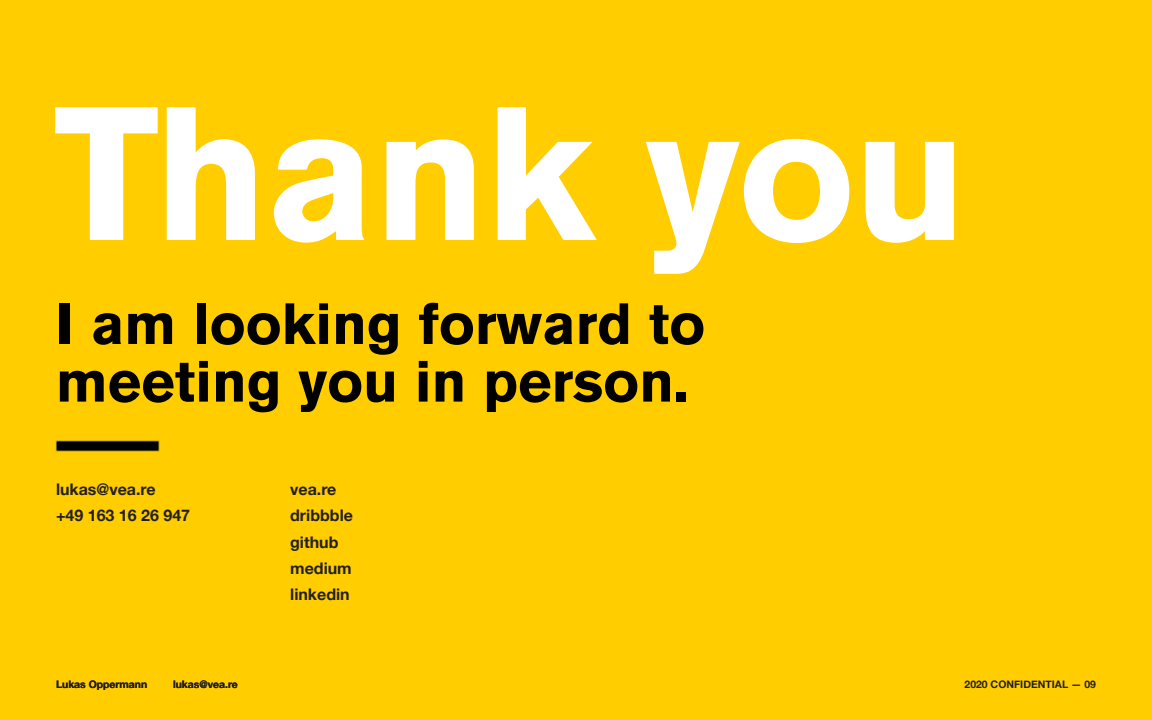
<style>
.page{position:relative;width:1152px;height:720px;background:#ffcd00}
.page>*{position:absolute;margin:0;border:0;box-sizing:border-box;transform-origin:0 0}
.t1{font:700 188px "Akzidenz Grotesk Pro";letter-spacing:-.01em;color:#fff}
.t2{font:700 57.6px/57.6px "Akzidenz Grotesk Pro";color:#000}
.t3{font:700 16px/26.1px "Helvetica Neue";color:#231f20}
.t4{font:700 10.4px "Helvetica Neue";color:#231f20}
</style>
<div class="page">
<div style="left:56px;top:441px;width:103px;height:10px;background:#000"></div>
<h1 class="t1" style="left:54px;top:99px;width:915px">Thank you</h1>
<h2 class="t2" style="left:56px;top:301px;width:651px">I am looking forward to meeting you in person.</h2>
<p class="t3" style="left:56px;top:477px;width:136px;line-height:25.6px">lukas@vea.re<br>+49 163 16 26 947</p>
<p class="t3" style="left:290px;top:476px;width:64px">vea.re dribbble github medium linkedin</p>
<p class="t4" style="left:56px;top:678px;width:93px">Lukas Oppermann</p>
<p class="t4" style="left:173px;top:678px;width:66px">lukas@vea.re</p>
<p class="t4" style="left:965px;top:678px;width:133px">2020 CONFIDENTIAL — 09</p>
</div>
